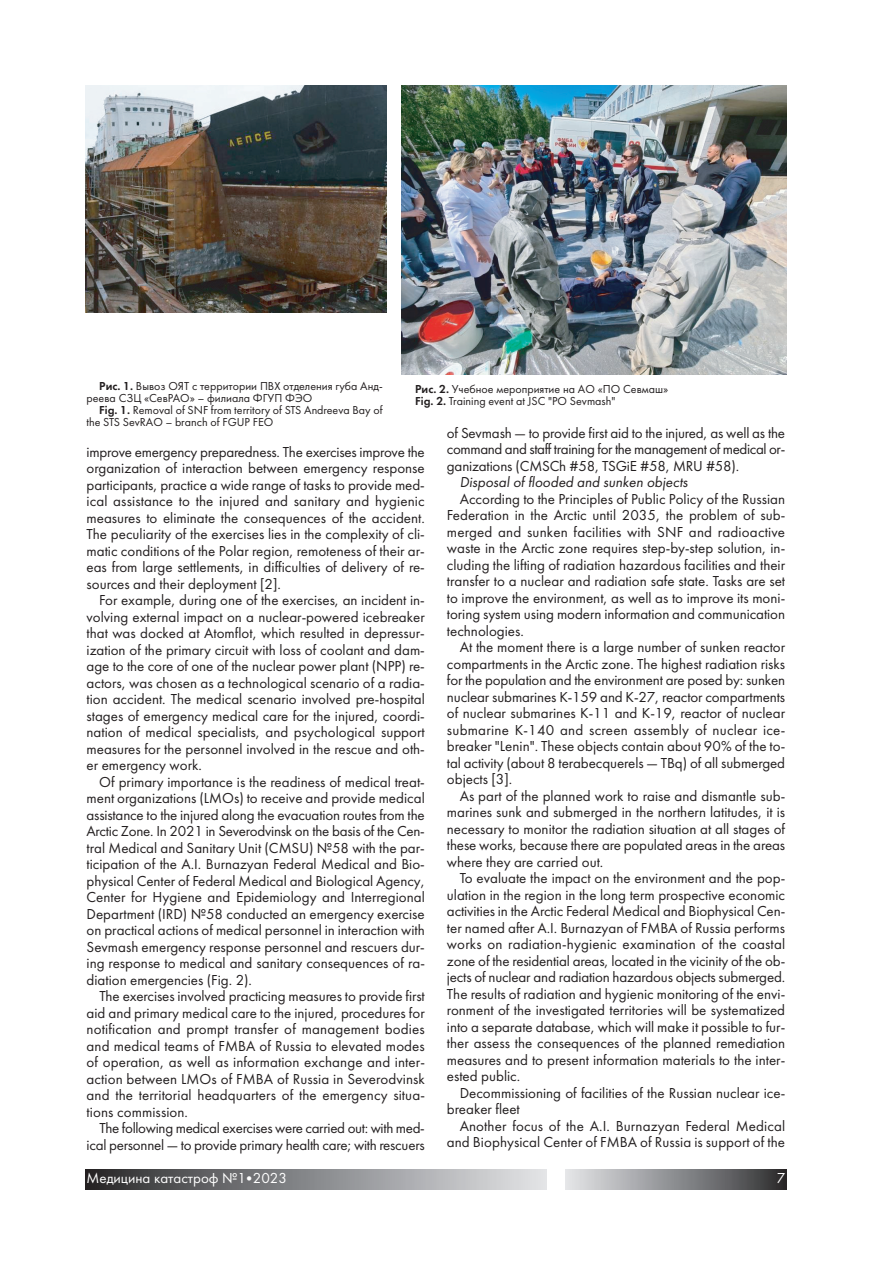
<style>
.page{position:relative;width:893px;height:1263px;background:#fff}
.page>*{position:absolute;margin:0;border:0;box-sizing:border-box;transform-origin:0 0}
.t1{font:15px/16.5px "Futura Book C";color:#231f20;text-align:justify}
.t2{font:15px/16.5px "Futura Book C";letter-spacing:-.02em;color:#231f20;text-align:right}
.t3{font:italic 15px "Futura Book C";color:#231f20}
.t4{font:15px "Futura Book C";color:#fff}
.t5{font:12px/12px "Futura Book C";color:#231f20}
.s1{font-family:"Futura Demi C"}
</style>
<div class="page">
<img style="left:85px;top:85px;width:302px;height:228px">
<img style="left:402px;top:85px;width:385px;height:290px">
<div style="left:566px;top:1169px;width:221px;height:21px;background:linear-gradient(to right,#e5e7ea,#2e2e30)"></div>
<div style="left:85px;top:1169px;width:461px;height:21px;background:linear-gradient(to right,#2b2b2d,#e5e6ea)"></div>
<p class="t5" style="left:87px;top:380px;width:298px;text-indent:13px"><span class="s1">Рис. 1.</span> Вывоз ОЯТ с территории ПВХ отделения губа Анд&shy;реева СЗЦ «СевРАО» – филиала ФГУП ФЭО</p>
<p class="t5" style="left:87px;top:404px;width:298px;text-indent:13px"><span class="s1">Fig. 1.</span> Removal of SNF from territory of STS Andreeva Bay of the STS SevRAO – branch of FGUP FEO</p>
<p class="t5" style="left:415px;top:383px;width:255px"><span class="s1">Рис. 2.</span> Учебное мероприятие на АО «ПО Севмаш»<br><span class="s1">Fig. 2.</span> Training event at JSC "PO Sevmash"</p>
<p class="t1" style="left:447px;top:424px;width:340px">of Sevmash — to provide first aid to the injured, as well as the command and staff training for the management of medical or&shy;ganizations (CMSCh #58, TSGiE #58, MRU #58).</p>
<p class="t3" style="left:460px;top:473px;width:230px">Disposal of flooded and sunken objects</p>
<p class="t1" style="left:447px;top:490px;width:340px;text-indent:13px">According to the Principles of Public Policy of the Russian Federation in the Arctic until 2035, the problem of sub&shy;merged and sunken facilities with SNF and radioactive waste in the Arctic zone requires step-by-step solution, in&shy;cluding the lifting of radiation hazardous facilities and their transfer to a nuclear and radiation safe state. Tasks are set to improve the environment, as well as to improve its moni&shy;toring system using modern information and communication technologies.</p>
<p class="t1" style="left:447px;top:639px;width:340px;text-indent:13px">At the moment there is a large number of sunken reactor compartments in the Arctic zone. The highest radiation risks for the population and the environment are posed by: sunken nuclear submarines K-159 and K-27, reactor compartments of nuclear submarines K-11 and K-19, reactor of nuclear submarine K-140 and screen assembly of nuclear ice&shy;breaker "Lenin". These objects contain about 90% of the to&shy;tal activity (about 8 terabecquerels — TBq) of all submerged objects [3].</p>
<p class="t1" style="left:447px;top:787px;width:340px;text-indent:13px">As part of the planned work to raise and dismantle sub&shy;marines sunk and submerged in the northern latitudes, it is necessary to monitor the radiation situation at all stages of these works, because there are populated areas in the areas where they are carried out.</p>
<p class="t1" style="left:447px;top:870px;width:340px;text-indent:13px">To evaluate the impact on the environment and the pop&shy;ulation in the region in the long term prospective economic activities in the Arctic Federal Medical and Biophysical Cen&shy;ter named after A.I. Burnazyan of FMBA of Russia performs works on radiation-hygienic examination of the coastal zone of the residential areas, located in the vicinity of the ob&shy;jects of nuclear and radiation hazardous objects submerged.<br>The results of radiation and hygienic monitoring of the envi&shy;ronment of the investigated territories will be systematized into a separate database, which will make it possible to fur&shy;ther assess the consequences of the planned remediation measures and to present information materials to the inter&shy;ested public.</p>
<p class="t1" style="left:447px;top:1084px;width:340px;text-indent:13px">Decommissioning of facilities of the Russian nuclear ice&shy;breaker fleet</p>
<p class="t1" style="left:447px;top:1117px;width:340px;text-align:right">Another focus of the A.I. Burnazyan Federal Medical and Biophysical Center of FMBA of Russia is support of the</p>
<p class="t1" style="left:87px;top:443px;width:340px">improve emergency preparedness. The exercises improve the organization of interaction between emergency response participants, practice a wide range of tasks to provide med&shy;ical assistance to the injured and sanitary and hygienic measures to eliminate the consequences of the accident.<br>The peculiarity of the exercises lies in the complexity of cli&shy;matic conditions of the Polar region, remoteness of their ar&shy;eas from large settlements, in difficulties of delivery of re&shy;sources and their deployment [2].</p>
<p class="t1" style="left:87px;top:592px;width:340px;text-indent:13px">For example, during one of the exercises, an incident in&shy;volving external impact on a nuclear-powered icebreaker that was docked at Atomflot, which resulted in depressur&shy;ization of the primary circuit with loss of coolant and dam&shy;age to the core of one of the nuclear power plant (NPP) re&shy;actors, was chosen as a technological scenario of a radia&shy;tion accident. The medical scenario involved pre-hospital stages of emergency medical care for the injured, coordi&shy;nation of medical specialists, and psychological support measures for the personnel involved in the rescue and oth&shy;er emergency work.</p>
<p class="t1" style="left:87px;top:773px;width:340px;text-indent:13px">Of primary importance is the readiness of medical treat&shy;ment organizations (LMOs) to receive and provide medical assistance to the injured along the evacuation routes from the Arctic Zone. In 2021 in Severodvinsk on the basis of the Cen&shy;tral Medical and Sanitary Unit (CMSU) №58 with the par&shy;ticipation of the A.I. Burnazyan Federal Medical and Bio&shy;physical Center of Federal Medical and Biological Agency, Center for Hygiene and Epidemiology and Interregional Department (IRD) №58 conducted an emergency exercise on practical actions of medical personnel in interaction with Sevmash emergency response personnel and rescuers dur&shy;ing response to medical and sanitary consequences of ra&shy;diation emergencies (Fig. 2).</p>
<p class="t1" style="left:87px;top:988px;width:340px;text-indent:13px">The exercises involved practicing measures to provide first aid and primary medical care to the injured, procedures for notification and prompt transfer of management bodies and medical teams of FMBA of Russia to elevated modes of operation, as well as information exchange and inter&shy;action between LMOs of FMBA of Russia in Severodvinsk and the territorial headquarters of the emergency situa&shy;tions commission.</p>
<p class="t2" style="left:87px;top:1120px;width:340px">The following medical exercises were carried out: with med&shy;ical personnel — to provide primary health care; with rescuers</p>
<p class="t4" style="left:87px;top:1169px;width:202px">Медицина катастроф №1•2023</p>
<p class="t4" style="left:777px;top:1169px;width:10px">7</p>
</div>
